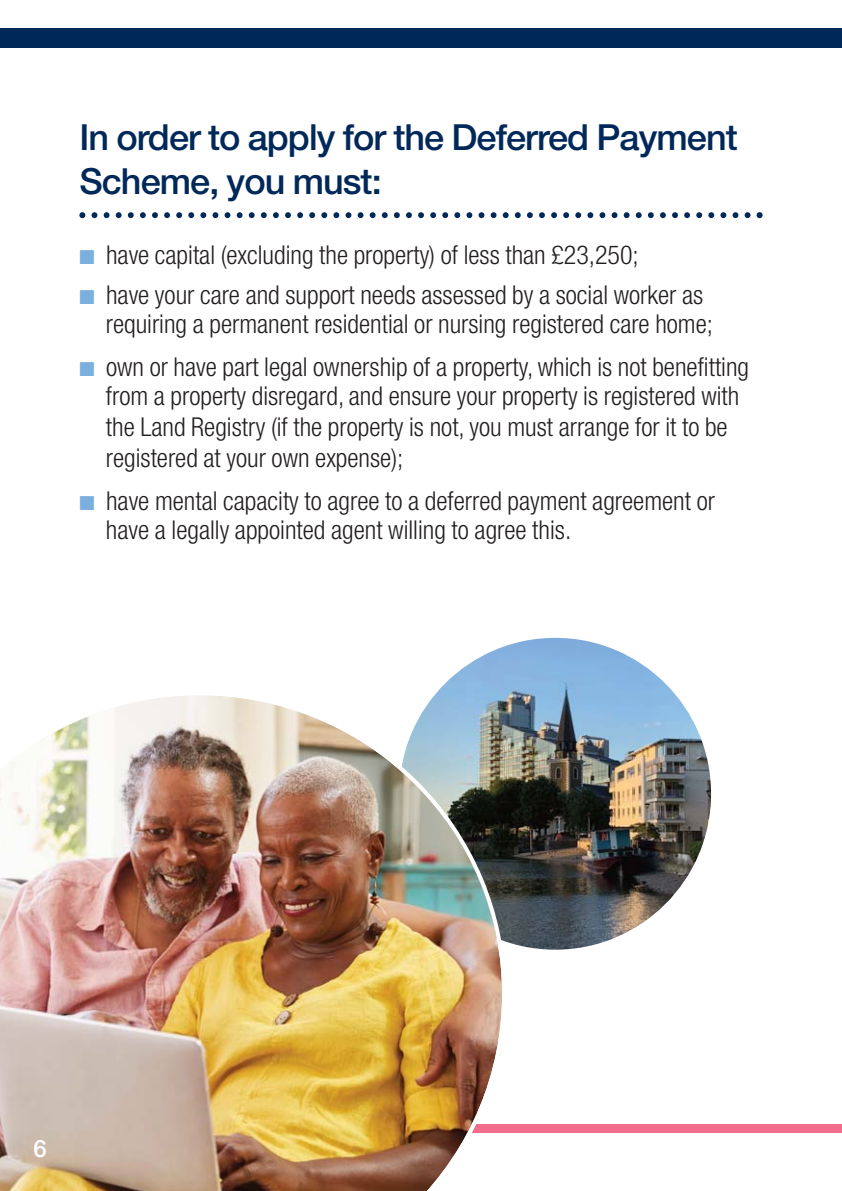
<style>
.page{position:relative;width:842px;height:1191px;background:#fff}
.page>*{position:absolute;margin:0;border:0;box-sizing:border-box;transform-origin:0 0}
.t1{font:500 36px/43.2px "Helvetica Neue LT";letter-spacing:-.025em;color:#002859}
.t2{font:300 condensed 26px/30.6px "Helvetica Neue LT";color:#231f20}
.t3{font:500 24px "Helvetica Neue LT";color:#fff}
.s1{color:#7aafde}
</style>
<div class="page">
<img style="left:399px;top:638px;width:312px;height:311px;border-radius:50%">
<div style="left:0;top:1124px;width:842px;height:9px;background:#f16d8b"></div>
<div style="left:0;top:28px;width:842px;height:20px;background:#002859"></div>
<svg style="left:79px;top:212px;width:684px;height:6px"></svg>
<img style="left:0;top:691px;width:506px;height:500px">
<h1 class="t1" style="left:79px;top:120px;width:660px">In order to apply for the Deferred Payment<br>Scheme, you must:</h1>
<p class="t2" style="left:79px;top:241px;width:561px"><span class="s1">■</span> have capital (excluding the property) of less than £23,250;</p>
<p class="t2" style="left:106px;top:283px;width:609px;line-height:29.2px;text-indent:-27px"><span class="s1">■</span> have your care and support needs assessed by a social worker as requiring a permanent residential or nursing registered care home;</p>
<p class="t2" style="left:106px;top:354px;width:645px;text-indent:-27px"><span class="s1">■</span> own or have part legal ownership of a property, which is not benefitting from a property disregard, and ensure your property is registered with the Land Registry (if the property is not, you must arrange for it to be registered at your own expense);</p>
<p class="t2" style="left:106px;top:488px;width:611px;line-height:29.2px;text-indent:-27px"><span class="s1">■</span> have mental capacity to agree to a deferred payment agreement or have a legally appointed agent willing to agree this.</p>
<p class="t3" style="left:33px;top:1140px;width:15px">6</p>
</div>
